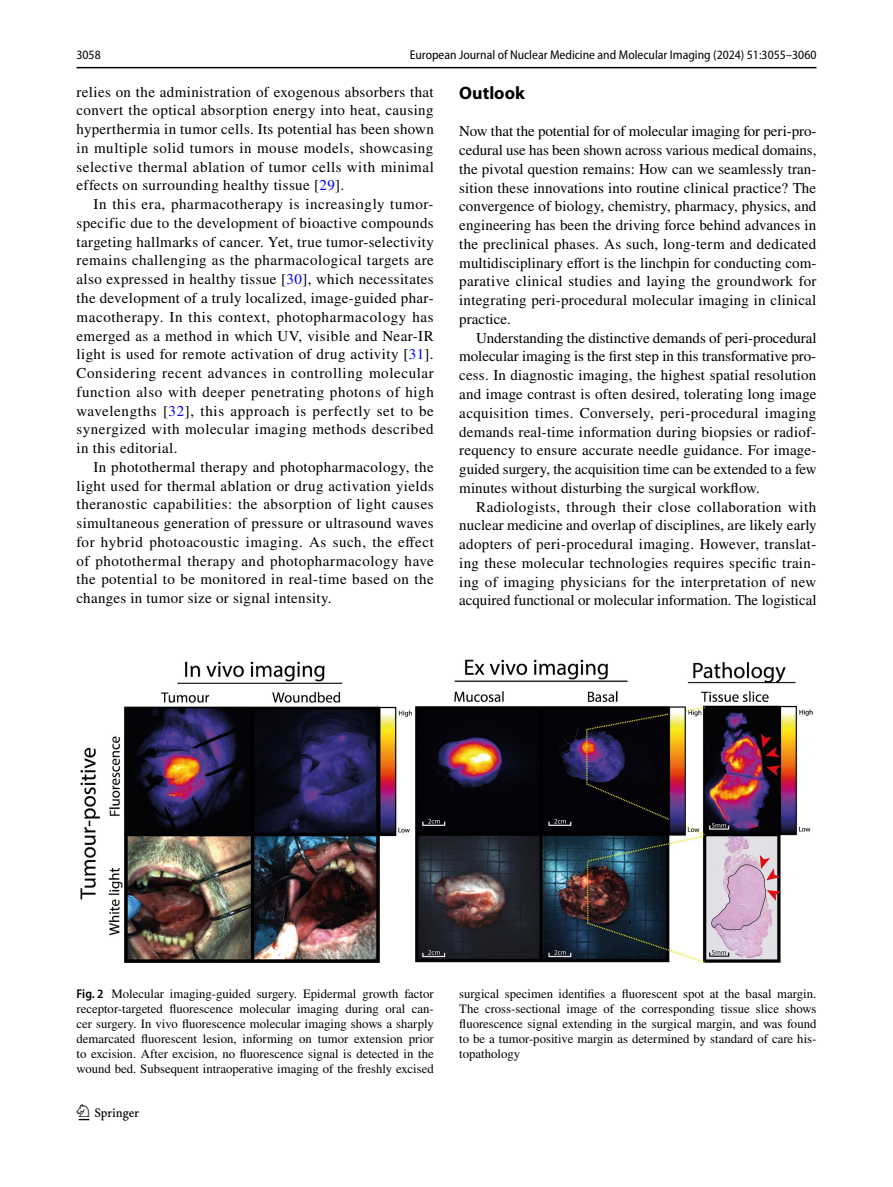
<style>
.page{position:relative;width:893px;height:1187px;background:#fff}
.page>*{position:absolute;margin:0;border:0;box-sizing:border-box;transform-origin:0 0}
.t1{font:22.5px "Springnew Regular 2";color:#000}
.t2{font:700 18px "Myriad Pro";color:#000}
.t3{font:15px/18.8px "STIX";letter-spacing:.015em;color:#000;text-align:justify}
.t4{font:12.75px/15px "STIX";color:#000;text-align:justify}
.t5{font:semi-condensed 12.75px "Myriad Pro";color:#000}
.s1{color:#00f}
.s2{font-family:"Myriad Pro";font-weight:600;font-stretch:semi-condensed}
</style>
<div class="page">
<hr style="left:77px;top:67px;width:739px;height:1px;background:#000">
<img style="left:81px;top:659px;width:731px;height:303px">
<p class="t5" style="left:77px;top:48px;width:26px">3058</p>
<p class="t5" style="left:410px;top:48px;width:408px">European Journal of Nuclear Medicine and Molecular Imaging (2024) 51:3055–3060</p>
<p class="t3" style="left:77px;top:83px;width:359px">relies on the administration of exogenous absorbers that convert the optical absorption energy into heat, causing hyperthermia in tumor cells. Its potential has been shown in multiple solid tumors in mouse models, showcasing selective thermal ablation of tumor cells with minimal effects on surrounding healthy tissue [<span class="s1">29</span>].</p>
<p class="t3" style="left:77px;top:196px;width:359px;text-indent:17px">In this era, pharmacotherapy is increasingly tumor&shy;specific due to the development of bioactive compounds targeting hallmarks of cancer. Yet, true tumor-selectivity remains challenging as the pharmacological targets are also expressed in healthy tissue [<span class="s1">30</span>], which necessitates the development of a truly localized, image-guided phar&shy;macotherapy. In this context, photopharmacology has emerged as a method in which UV, visible and Near-IR light is used for remote activation of drug activity [<span class="s1">31</span>].<br>Considering recent advances in controlling molecular function also with deeper penetrating photons of high wavelengths [<span class="s1">32</span>], this approach is perfectly set to be synergized with molecular imaging methods described in this editorial.</p>
<p class="t3" style="left:77px;top:458px;width:359px;text-indent:17px">In photothermal therapy and photopharmacology, the light used for thermal ablation or drug activation yields theranostic capabilities: the absorption of light causes simultaneous generation of pressure or ultrasound waves for hybrid photoacoustic imaging. As such, the effect of photothermal therapy and photopharmacology have the potential to be monitored in real-time based on the changes in tumor size or signal intensity.</p>
<p class="t2" style="left:459px;top:81px;width:67px">Outlook</p>
<p class="t3" style="left:459px;top:123px;width:359px">Now that the potential for of molecular imaging for peri-pro&shy;cedural use has been shown across various medical domains, the pivotal question remains: How can we seamlessly tran&shy;sition these innovations into routine clinical practice? The convergence of biology, chemistry, pharmacy, physics, and engineering has been the driving force behind advances in the preclinical phases. As such, long-term and dedicated multidisciplinary effort is the linchpin for conducting com&shy;parative clinical studies and laying the groundwork for integrating peri-procedural molecular imaging in clinical practice.</p>
<p class="t3" style="left:459px;top:329px;width:359px;text-indent:17px">Understanding the distinctive demands of peri-procedural molecular imaging is the first step in this transformative pro&shy;cess. In diagnostic imaging, the highest spatial resolution and image contrast is often desired, tolerating long image acquisition times. Conversely, peri-procedural imaging demands real-time information during biopsies or radiof&shy;requency to ensure accurate needle guidance. For image&shy;guided surgery, the acquisition time can be extended to a few minutes without disturbing the surgical workflow.</p>
<p class="t3" style="left:459px;top:498px;width:359px;text-indent:17px">Radiologists, through their close collaboration with nuclear medicine and overlap of disciplines, are likely early adopters of peri-procedural imaging. However, translat&shy;ing these molecular technologies requires specific train&shy;ing of imaging physicians for the interpretation of new acquired functional or molecular information. The logistical</p>
<p class="t4" style="left:77px;top:986px;width:359px"><span class="s2">Fig. 2</span> Molecular imaging-guided surgery. Epidermal growth factor receptor-targeted fluorescence molecular imaging during oral can&shy;cer surgery. In vivo fluorescence molecular imaging shows a sharply demarcated fluorescent lesion, informing on tumor extension prior to excision. After excision, no fluorescence signal is detected in the wound bed. Subsequent intraoperative imaging of the freshly excised</p>
<p class="t4" style="left:459px;top:986px;width:359px">surgical specimen identifies a fluorescent spot at the basal margin.<br>The cross-sectional image of the corresponding tissue slice shows fluorescence signal extending in the surgical margin, and was found to be a tumor-positive margin as determined by standard of care his&shy;topathology</p>
<h1 class="t1" style="left:79px;top:1104px;width:62px">1 3</h1>
</div>
